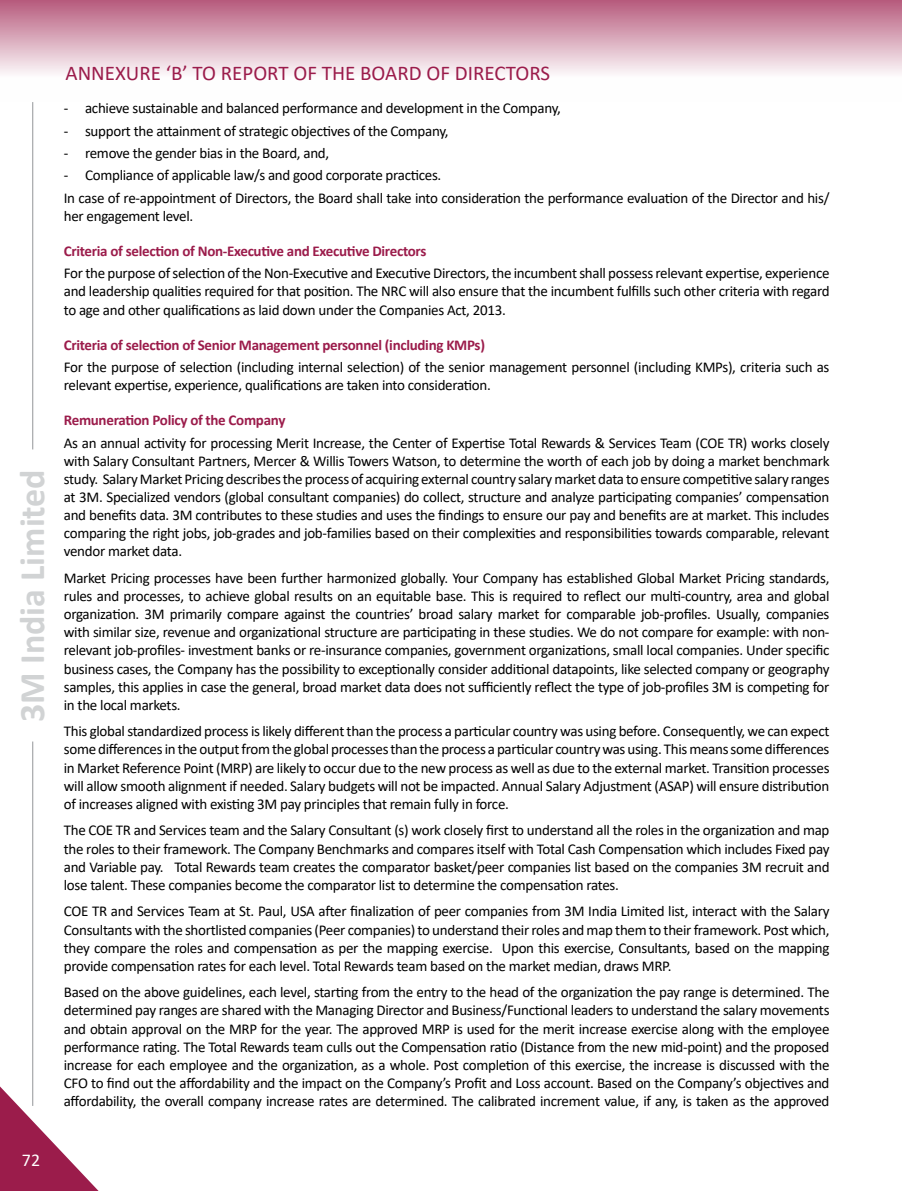
<style>
.page{position:relative;width:902px;height:1191px;background:#fff}
.page>*{position:absolute;margin:0;border:0;box-sizing:border-box;transform-origin:0 0}
.t1{font:700 36px "Calibri";color:#d1d3d4}
.t2{font:21px "Calibri";color:#9b1c4b}
.t3{font:18px "Calibri";color:#fff}
.t4{font:15px/18.1px "Calibri";letter-spacing:-.02em;color:#000;text-align:justify}
.t5{font:700 15px "Calibri";letter-spacing:-.02em;color:#9b1c4b}
</style>
<div class="page">
<hr style="left:32px;top:102px;width:1px;height:347px;background:#939598">
<hr style="left:32px;top:741px;width:1px;height:365px;background:#939598">
<svg style="left:0;top:1073px;width:99px;height:118px"></svg>
<div style="left:0;top:0;width:901px;height:102px;background:linear-gradient(to bottom,#ba6383,#fff)"></div>
<h1 class="t1" style="left:7px;top:722px;width:254px;rotate:-90deg">3M India Limited</h1>
<p class="t3" style="left:22px;top:1147px;width:20px">72</p>
<h2 class="t2" style="left:65px;top:58px;width:486px">ANNEXURE ‘B’ TO REPORT OF THE BOARD OF DIRECTORS</h2>
<p class="t4" style="left:64px;top:99px;width:498px">- achieve sustainable and balanced performance and development in the Company,</p>
<p class="t4" style="left:64px;top:121px;width:386px">- support the attainment of strategic objectives of the Company,</p>
<p class="t4" style="left:64px;top:144px;width:267px">- remove the gender bias in the Board, and,</p>
<p class="t4" style="left:64px;top:164px;width:767px;line-height:22.4px">- Compliance of applicable law/s and good corporate practices.<br>In case of re-appointment of Directors, the Board shall take into consideration the performance evaluation of the Director and his/</p>
<p class="t4" style="left:64px;top:206px;width:131px">her engagement level.</p>
<p class="t5" style="left:64px;top:240px;width:364px">Criteria of selection of Non-Executive and Executive Directors</p>
<p class="t4" style="left:64px;top:264px;width:767px">For the purpose of selection of the Non-Executive and Executive Directors, the incumbent shall possess relevant expertise, experience and leadership qualities required for that position. The NRC will also ensure that the incumbent fulfills such other criteria with regard to age and other qualifications as laid down under the Companies Act, 2013.</p>
<p class="t5" style="left:64px;top:334px;width:422px">Criteria of selection of Senior Management personnel (including KMPs)</p>
<p class="t4" style="left:64px;top:358px;width:767px">For the purpose of selection (including internal selection) of the senior management personnel (including KMPs), criteria such as relevant expertise, experience, qualifications are taken into consideration.</p>
<p class="t5" style="left:64px;top:410px;width:223px">Remuneration Policy of the Company</p>
<p class="t4" style="left:64px;top:433px;width:767px">As an annual activity for processing Merit Increase, the Center of Expertise Total Rewards &amp; Services Team (COE TR) works closely with Salary Consultant Partners, Mercer &amp; Willis Towers Watson, to determine the worth of each job by doing a market benchmark study. Salary Market Pricing describes the process of acquiring external country salary market data to ensure competitive salary ranges at 3M. Specialized vendors (global consultant companies) do collect, structure and analyze participating companies’ compensation and benefits data. 3M contributes to these studies and uses the findings to ensure our pay and benefits are at market. This includes comparing the right jobs, job-grades and job-families based on their complexities and responsibilities towards comparable, relevant vendor market data.</p>
<p class="t4" style="left:64px;top:568px;width:767px">Market Pricing processes have been further harmonized globally. Your Company has established Global Market Pricing standards, rules and processes, to achieve global results on an equitable base. This is required to reflect our multi-country, area and global organization. 3M primarily compare against the countries’ broad salary market for comparable job-profiles. Usually, companies with similar size, revenue and organizational structure are participating in these studies. We do not compare for example: with non&shy;relevant job-profiles- investment banks or re-insurance companies, government organizations, small local companies. Under specific business cases, the Company has the possibility to exceptionally consider additional datapoints, like selected company or geography samples, this applies in case the general, broad market data does not sufficiently reflect the type of job-profiles 3M is competing for in the local markets.</p>
<p class="t4" style="left:64px;top:722px;width:767px">This global standardized process is likely different than the process a particular country was using before. Consequently, we can expect some differences in the output from the global processes than the process a particular country was using. This means some differences in Market Reference Point (MRP) are likely to occur due to the new process as well as due to the external market. Transition processes will allow smooth alignment if needed. Salary budgets will not be impacted. Annual Salary Adjustment (ASAP) will ensure distribution of increases aligned with existing 3M pay principles that remain fully in force.</p>
<p class="t4" style="left:64px;top:821px;width:767px">The COE TR and Services team and the Salary Consultant (s) work closely first to understand all the roles in the organization and map the roles to their framework. The Company Benchmarks and compares itself with Total Cash Compensation which includes Fixed pay and Variable pay. Total Rewards team creates the comparator basket/peer companies list based on the companies 3M recruit and lose talent. These companies become the comparator list to determine the compensation rates.</p>
<p class="t4" style="left:64px;top:902px;width:767px">COE TR and Services Team at St. Paul, USA after finalization of peer companies from 3M India Limited list, interact with the Salary Consultants with the shortlisted companies (Peer companies) to understand their roles and map them to their framework. Post which, they compare the roles and compensation as per the mapping exercise. Upon this exercise, Consultants, based on the mapping provide compensation rates for each level. Total Rewards team based on the market median, draws MRP.</p>
<p class="t4" style="left:64px;top:983px;width:767px">Based on the above guidelines, each level, starting from the entry to the head of the organization the pay range is determined. The determined pay ranges are shared with the Managing Director and Business/Functional leaders to understand the salary movements and obtain approval on the MRP for the year. The approved MRP is used for the merit increase exercise along with the employee performance rating. The Total Rewards team culls out the Compensation ratio (Distance from the new mid-point) and the proposed increase for each employee and the organization, as a whole. Post completion of this exercise, the increase is discussed with the CFO to find out the affordability and the impact on the Company’s Profit and Loss account. Based on the Company’s objectives and affordability, the overall company increase rates are determined. The calibrated increment value, if any, is taken as the approved</p>
</div>
